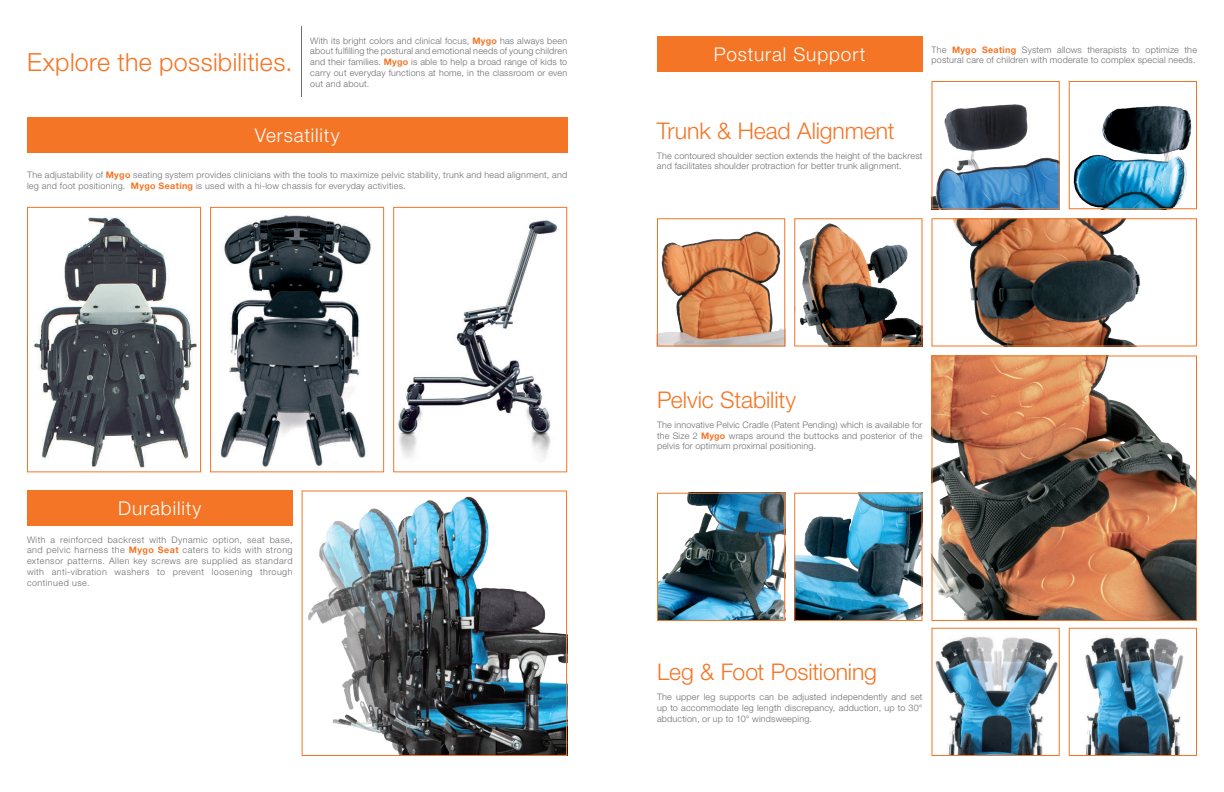
<style>
.page{position:relative;width:1224px;height:792px;background:#fff}
.page>*{position:absolute;margin:0;border:0;box-sizing:border-box;transform-origin:0 0}
.t1{font:300 25px "Helvetica Neue";letter-spacing:.015em;color:#f47525}
.t2{font:300 23px "Helvetica Neue";letter-spacing:-.005em;color:#f47525}
.t3{font:300 19px "Helvetica Neue";letter-spacing:.045em;color:#fff}
.t4{font:300 9px/10.8px "Helvetica Neue";letter-spacing:.02em;color:#6c6d70;text-align:justify}
.s1{font-weight:700;color:#f47525}
</style>
<div class="page">
<img style="left:934px;top:357px;width:261px;height:262px">
<div style="left:932px;top:355px;width:265px;height:266px;border:1px solid #f47525"></div>
<img style="left:34px;top:217px;width:163px;height:251px">
<div style="left:27px;top:207px;width:174px;height:265px;border:1px solid #f47525"></div>
<img style="left:659px;top:495px;width:124px;height:124px">
<div style="left:657px;top:493px;width:128px;height:128px;border:1px solid #f47525"></div>
<img style="left:934px;top:104px;width:124px;height:103px">
<div style="left:932px;top:81px;width:128px;height:128px;border:1px solid #f47525"></div>
<img style="left:220px;top:215px;width:152px;height:255px">
<div style="left:210px;top:207px;width:174px;height:265px;border:1px solid #f47525"></div>
<img style="left:796px;top:495px;width:125px;height:124px">
<div style="left:794px;top:493px;width:129px;height:128px;border:1px solid #f47525"></div>
<img style="left:1073px;top:105px;width:119px;height:102px">
<div style="left:1069px;top:81px;width:128px;height:128px;border:1px solid #f47525"></div>
<img style="left:953px;top:220px;width:187px;height:125px">
<div style="left:932px;top:218px;width:265px;height:129px;border:1px solid #f47525"></div>
<img style="left:935px;top:636px;width:123px;height:118px">
<div style="left:932px;top:628px;width:128px;height:128px;border:1px solid #f47525"></div>
<img style="left:398px;top:220px;width:160px;height:239px">
<div style="left:393px;top:207px;width:174px;height:265px;border:1px solid #f47525"></div>
<img style="left:659px;top:231px;width:124px;height:114px">
<div style="left:657px;top:218px;width:128px;height:129px;border:1px solid #f47525"></div>
<img style="left:799px;top:223px;width:121px;height:122px">
<div style="left:794px;top:218px;width:128px;height:129px;border:1px solid #f47525"></div>
<img style="left:1085px;top:637px;width:99px;height:117px">
<div style="left:1069px;top:628px;width:128px;height:128px;border:1px solid #f47525"></div>
<img style="left:308px;top:496px;width:257px;height:258px">
<div style="left:302px;top:490px;width:265px;height:266px;border:1px solid #f47525"></div>
<div style="left:657px;top:36px;width:266px;height:36px;background:#f47525"></div>
<div style="left:27px;top:117px;width:540px;height:36px;background:#f47525"></div>
<div style="left:27px;top:490px;width:266px;height:36px;background:#f47525"></div>
<hr style="left:301px;top:26px;width:1px;height:71px;background:#6c6d70">
<h1 class="t1" style="left:27px;top:47px;width:267px">Explore the possibilities.</h1>
<p class="t4" style="left:310px;top:35px;width:258px">With its bright colors and clinical focus, <span class="s1">Mygo</span> has always been about fulfilling the postural and emotional needs of young children and their families. <span class="s1">Mygo</span> is able to help a broad range of kids to carry out everyday functions at home, in the classroom or even out and about.</p>
<h3 class="t3" style="left:714px;top:42px;width:153px">Postural Support</h3>
<p class="t4" style="left:932px;top:44px;width:267px">The <span class="s1">Mygo Seating</span> System allows therapists to optimize the postural care of children with moderate to complex special needs.</p>
<h3 class="t3" style="left:255px;top:123px;width:86px">Versatility</h3>
<p class="t4" style="left:27px;top:169px;width:542px">The adjustability of <span class="s1">Mygo</span> seating system provides clinicians with the tools to maximize pelvic stability, trunk and head alignment, and leg and foot positioning. <span class="s1">Mygo Seating</span> is used with a hi-low chassis for everyday activities.</p>
<h2 class="t2" style="left:657px;top:117px;width:239px">Trunk &amp; Head Alignment</h2>
<p class="t4" style="left:657px;top:150px;width:267px">The contoured shoulder section extends the height of the backrest and facilitates shoulder protraction for better trunk alignment.</p>
<h3 class="t3" style="left:118px;top:497px;width:85px">Durability</h3>
<p class="t4" style="left:27px;top:534px;width:267px">With a reinforced backrest with Dynamic option, seat base, and pelvic harness the <span class="s1">Mygo Seat</span> caters to kids with strong extensor patterns. Allen key screws are supplied as standard with anti-vibration washers to prevent loosening through continued use.</p>
<h2 class="t2" style="left:657px;top:386px;width:141px">Pelvic Stability</h2>
<p class="t4" style="left:657px;top:419px;width:267px">The innovative Pelvic Cradle (Patent Pending) which is available for the Size 2 <span class="s1">Mygo</span> wraps around the buttocks and posterior of the pelvis for optimum proximal positioning.</p>
<h2 class="t2" style="left:657px;top:658px;width:222px">Leg &amp; Foot Positioning</h2>
<p class="t4" style="left:657px;top:691px;width:267px">The upper leg supports can be adjusted independently and set up to accommodate leg length discrepancy, adduction, up to 30° abduction, or up to 10° windsweeping.</p>
</div>
